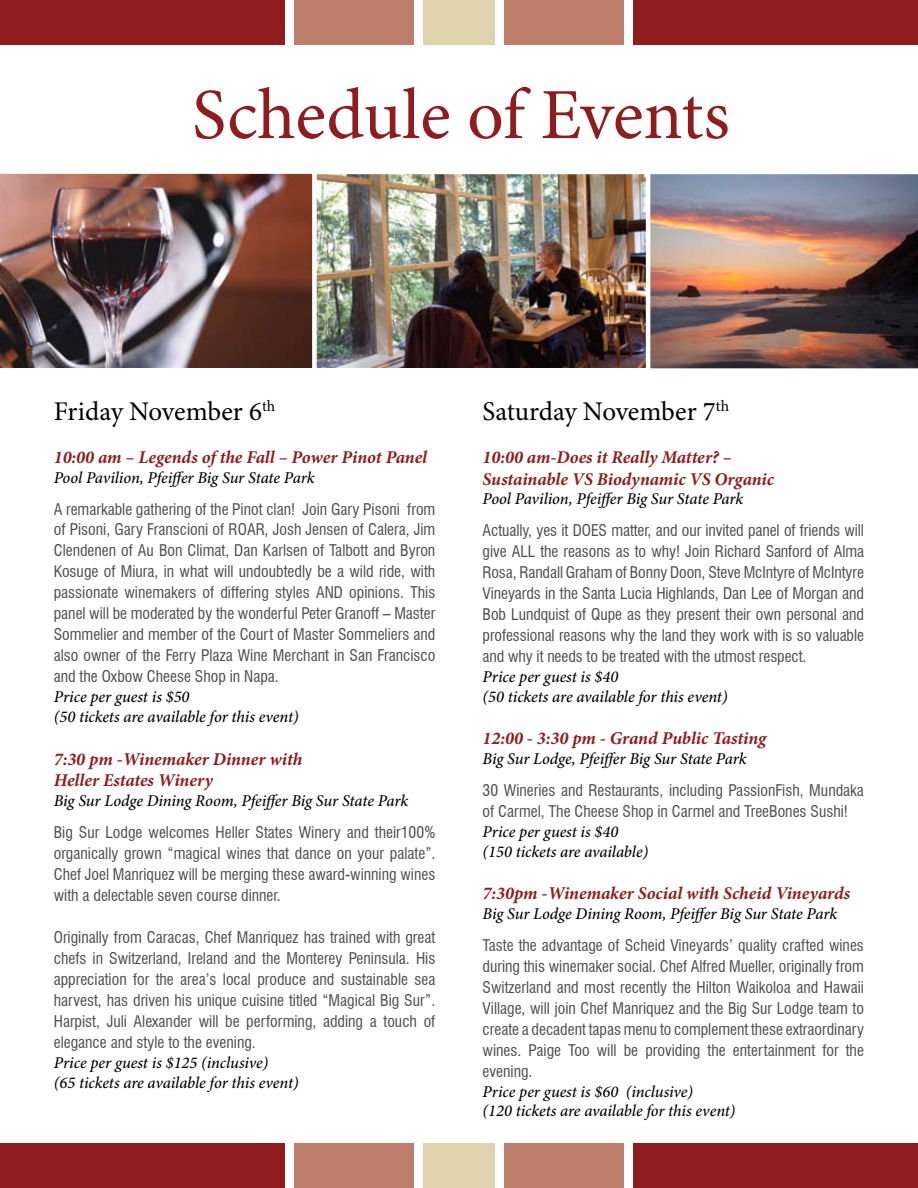
<style>
.page{position:relative;width:918px;height:1188px;background:#fff}
.page>*{position:absolute;margin:0;border:0;box-sizing:border-box;transform-origin:0 0}
.t1{font:72px "Minion Pro";letter-spacing:-.005em;color:#8f1c1f}
.t2{font:27px "Minion Pro";letter-spacing:-.01em;color:#000}
.t3{font:italic 700 18px/21.6px "Minion Pro";letter-spacing:-.005em;color:#8f1c1f}
.t4{font:italic 500 16.5px/19.8px "Minion Pro";letter-spacing:-.005em;color:#000}
.t5{font:condensed 15.75px/21px "Swiss 721 BT";color:#4d4d4f;text-align:justify}
</style>
<div class="page">
<img style="left:317px;top:175px;width:329px;height:193px">
<img style="left:0;top:173px;width:312px;height:195px">
<div style="left:312px;top:170px;width:341px;height:203px;border:4px solid #fff"></div>
<img style="left:646px;top:170px;width:272px;height:203px">
<div style="left:0;top:0;width:284px;height:44px;background:#8f1c1f"></div>
<div style="left:294px;top:0;width:120px;height:44px;background:#bd7f6c"></div>
<div style="left:423px;top:0;width:68px;height:44px;background:#dfd3ae"></div>
<div style="left:634px;top:0;width:284px;height:44px;background:#8f1c1f"></div>
<div style="left:504px;top:0;width:120px;height:44px;background:#bd7f6c"></div>
<div style="left:427px;top:0;width:68px;height:44px;background:#dfd3ae"></div>
<div style="left:0;top:1144px;width:284px;height:44px;background:#8f1c1f"></div>
<div style="left:294px;top:1144px;width:120px;height:44px;background:#bd7f6c"></div>
<div style="left:423px;top:1144px;width:68px;height:44px;background:#dfd3ae"></div>
<div style="left:634px;top:1144px;width:284px;height:44px;background:#8f1c1f"></div>
<div style="left:504px;top:1144px;width:120px;height:44px;background:#bd7f6c"></div>
<div style="left:427px;top:1144px;width:68px;height:44px;background:#dfd3ae"></div>
<h1 class="t1" style="left:192px;top:72px;width:539px">Schedule of Events</h1>
<h2 class="t2" style="left:54px;top:395px;width:223px">Friday November 6<sup>th</sup></h2>
<p class="t3" style="left:54px;top:447px;width:375px">10:00 am – Legends of the Fall – Power Pinot Panel</p>
<p class="t4" style="left:54px;top:468px;width:262px">Pool Pavilion, Pfeiffer Big Sur State Park</p>
<p class="t5" style="left:54px;top:498px;width:383px">A remarkable gathering of the Pinot clan! Join Gary Pisoni from of Pisoni, Gary Franscioni of ROAR, Josh Jensen of Calera, Jim Clendenen of Au Bon Climat, Dan Karlsen of Talbott and Byron Kosuge of Miura, in what will undoubtedly be a wild ride, with passionate winemakers of differing styles AND opinions. This panel will be moderated by the wonderful Peter Granoff – Master Sommelier and member of the Court of Master Sommeliers and also owner of the Ferry Plaza Wine Merchant in San Francisco and the Oxbow Cheese Shop in Napa.</p>
<p class="t4" style="left:54px;top:688px;width:246px">Price per guest is $50<br>(50 tickets are available for this event)</p>
<p class="t3" style="left:54px;top:749px;width:250px">7:30 pm -Winemaker Dinner with<br>Heller Estates Winery</p>
<p class="t4" style="left:54px;top:792px;width:356px">Big Sur Lodge Dining Room, Pfeiffer Big Sur State Park</p>
<p class="t5" style="left:54px;top:822px;width:383px">Big Sur Lodge welcomes Heller States Winery and their100% organically grown “magical wines that dance on your palate”.<br>Chef Joel Manriquez will be merging these award-winning wines with a delectable seven course dinner.</p>
<p class="t5" style="left:54px;top:927px;width:383px">Originally from Caracas, Chef Manriquez has trained with great chefs in Switzerland, Ireland and the Monterey Peninsula. His appreciation for the area’s local produce and sustainable sea harvest, has driven his unique cuisine titled “Magical Big Sur”.<br>Harpist, Juli Alexander will be performing, adding a touch of elegance and style to the evening.</p>
<p class="t4" style="left:54px;top:1053px;width:246px">Price per guest is $125 (inclusive)<br>(65 tickets are available for this event)</p>
<h2 class="t2" style="left:483px;top:395px;width:248px">Saturday November 7<sup>th</sup></h2>
<p class="t3" style="left:483px;top:447px;width:293px">10:00 am-Does it Really Matter? –<br>Sustainable VS Biodynamic VS Organic</p>
<p class="t4" style="left:483px;top:490px;width:262px">Pool Pavilion, Pfeiffer Big Sur State Park</p>
<p class="t5" style="left:483px;top:520px;width:383px">Actually, yes it DOES matter, and our invited panel of friends will give ALL the reasons as to why! Join Richard Sanford of Alma Rosa, Randall Graham of Bonny Doon, Steve McIntyre of McIntyre Vineyards in the Santa Lucia Highlands, Dan Lee of Morgan and Bob Lundquist of Qupe as they present their own personal and professional reasons why the land they work with is so valuable and why it needs to be treated with the utmost respect.</p>
<p class="t4" style="left:483px;top:667px;width:246px">Price per guest is $40<br>(50 tickets are available for this event)</p>
<p class="t3" style="left:483px;top:728px;width:285px">12:00 - 3:30 pm - Grand Public Tasting</p>
<p class="t4" style="left:483px;top:750px;width:265px">Big Sur Lodge, Pfeiffer Big Sur State Park</p>
<p class="t5" style="left:483px;top:780px;width:383px">30 Wineries and Restaurants, including PassionFish, Mundaka of Carmel, The Cheese Shop in Carmel and TreeBones Sushi!</p>
<p class="t4" style="left:483px;top:822px;width:167px">Price per guest is $40 (150 tickets are available)</p>
<p class="t3" style="left:483px;top:883px;width:369px">7:30pm -Winemaker Social with Scheid Vineyards</p>
<p class="t4" style="left:483px;top:904px;width:356px">Big Sur Lodge Dining Room, Pfeiffer Big Sur State Park</p>
<p class="t5" style="left:483px;top:934px;width:383px">Taste the advantage of Scheid Vineyards’ quality crafted wines during this winemaker social. Chef Alfred Mueller, originally from Switzerland and most recently the Hilton Waikoloa and Hawaii Village, will join Chef Manriquez and the Big Sur Lodge team to create a decadent tapas menu to complement these extraordinary wines. Paige Too will be providing the entertainment for the evening.</p>
<p class="t4" style="left:483px;top:1082px;width:254px">Price per guest is $60 (inclusive)<br>(120 tickets are available for this event)</p>
</div>
